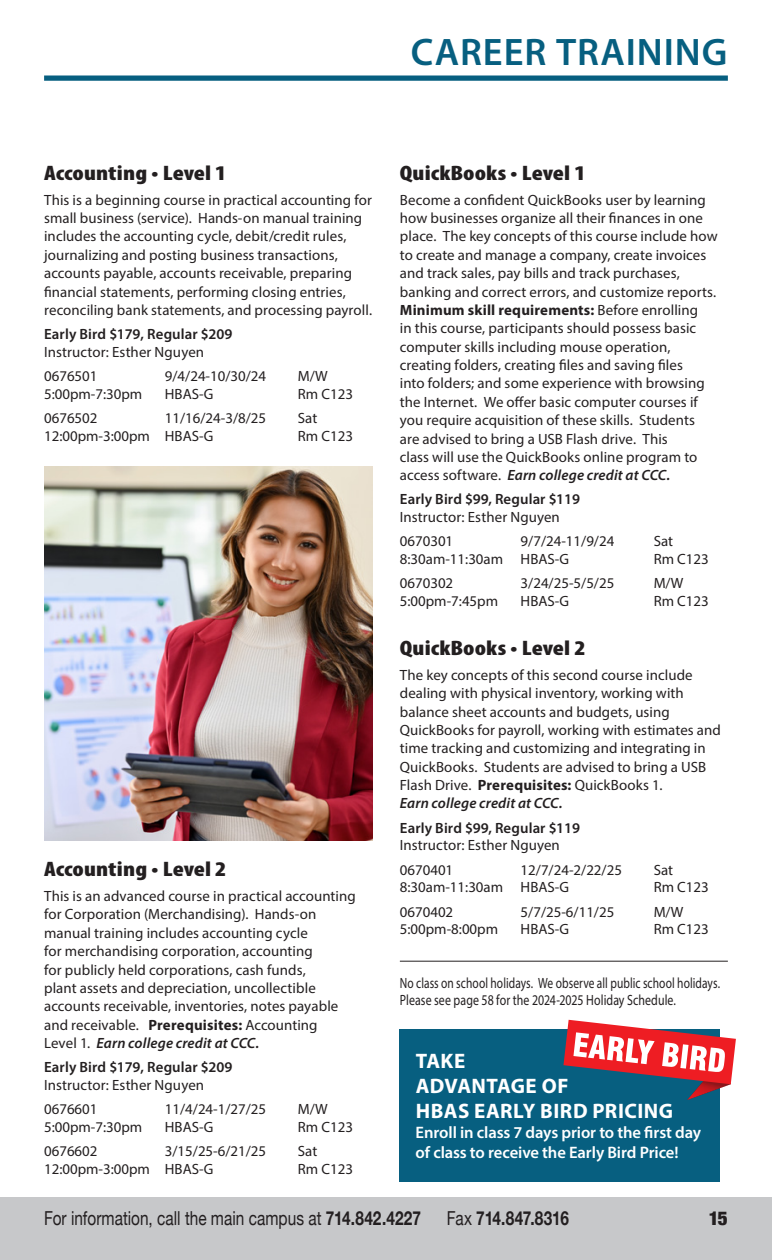
<style>
.page{position:relative;width:772px;height:1260px;background:#fff}
.page>*{position:absolute;margin:0;border:0;box-sizing:border-box;transform-origin:0 0}
.t1{font:600 38.5px "Myriad Pro";letter-spacing:.025em;color:#075f80}
.Body_copy{font:900 condensed 21px "Myriad Pro";letter-spacing:.005em;color:#231f20;scale:1.2 1}
.t2{font:700 21px/25.2px "Myriad Pro";letter-spacing:.02em;color:#fff}
.t3{font:19.25px "Helvetica Neue";color:#231f20;scale:.8 1}
.t4{font:700 19.25px "Helvetica Neue";letter-spacing:-.015em;color:#231f20;scale:.8 1}
.t5{font:900 condensed 19.25px "Helvetica Neue";color:#231f20}
.t6{font:600 16.62px/19.9px "Myriad Pro";letter-spacing:-.005em;color:#fff}
.Body_copy-2{font:14.88px/18.4px "Myriad Pro";letter-spacing:.005em;color:#231f20}
.Body_copy-3{font:600 14.88px/17.8px "Myriad Pro";letter-spacing:.005em;color:#231f20}
.Body_copy-4{font:14.88px "Myriad Pro";letter-spacing:.005em;color:#231f20;scale:.77 1}
.Body_copy-5{font:14.88px "Myriad Pro";letter-spacing:.005em;color:#231f20;scale:.8 1}
.s1{font-weight:400}
.s2{font-weight:700}
.s3{font-weight:600;font-style:italic}
</style>
<div class="page">
<div style="left:0;top:1197px;width:772px;height:63px;background:#c7c8ca"></div>
<div style="left:44px;top:76px;width:684px;height:5px;background:#075f80"></div>
<div style="left:400px;top:1029px;width:320px;height:152px;background:#075f80"></div>
<svg style="left:563px;top:1020px;width:173px;height:80px"></svg>
<hr style="left:400px;top:961px;width:328px;height:1px;background:#231f20">
<img style="left:44px;top:466px;width:328px;height:375px">
<p class="t1" style="left:411px;top:28px;width:318px">CAREER TRAINING</p>
<p class="Body_copy" style="left:44px;top:160px;width:153px">Accounting • Level 1</p>
<p class="Body_copy-2" style="left:44px;top:190px;width:329px">This is a beginning course in practical accounting for small business (service). Hands-on manual training includes the accounting cycle, debit/credit rules, journalizing and posting business transactions, accounts payable, accounts receivable, preparing financial statements, performing closing entries, reconciling bank statements, and processing payroll.</p>
<p class="Body_copy-3" style="left:44px;top:325px;width:190px">Early Bird $179, Regular $209<br><span class="s1">Instructor: Esther Nguyen</span></p>
<p class="Body_copy-2" style="left:44px;top:367px;width:55px">0676501</p>
<p class="Body_copy-2" style="left:165px;top:367px;width:103px">9/4/24-10/30/24</p>
<p class="Body_copy-2" style="left:298px;top:367px;width:31px">M/W</p>
<p class="Body_copy-2" style="left:44px;top:385px;width:100px">5:00pm-7:30pm</p>
<p class="Body_copy-2" style="left:165px;top:385px;width:50px">HBAS-G</p>
<p class="Body_copy-2" style="left:298px;top:385px;width:57px">Rm C123</p>
<p class="Body_copy-2" style="left:44px;top:409px;width:55px">0676502</p>
<p class="Body_copy-2" style="left:165px;top:409px;width:103px">11/16/24-3/8/25</p>
<p class="Body_copy-2" style="left:298px;top:409px;width:21px">Sat</p>
<p class="Body_copy-2" style="left:44px;top:427px;width:171px">12:00pm-3:00pm HBAS-G</p>
<p class="Body_copy-2" style="left:298px;top:427px;width:57px">Rm C123</p>
<p class="Body_copy" style="left:44px;top:856px;width:153px">Accounting • Level 2</p>
<p class="Body_copy-2" style="left:44px;top:887px;width:313px">This is an advanced course in practical accounting for Corporation (Merchandising). Hands-on manual training includes accounting cycle<br>for merchandising corporation, accounting<br>for publicly held corporations, cash funds,<br>plant assets and depreciation, uncollectible accounts receivable, inventories, notes payable and receivable. <span class="s2">Prerequisites:</span> Accounting<br>Level 1. <span class="s3">Earn college credit at CCC.</span></p>
<p class="Body_copy-3" style="left:44px;top:1058px;width:190px">Early Bird $179, Regular $209<br><span class="s1">Instructor: Esther Nguyen</span></p>
<p class="Body_copy-2" style="left:44px;top:1100px;width:55px">0676601</p>
<p class="Body_copy-2" style="left:165px;top:1100px;width:103px">11/4/24-1/27/25</p>
<p class="Body_copy-2" style="left:298px;top:1100px;width:31px">M/W</p>
<p class="Body_copy-2" style="left:44px;top:1118px;width:100px">5:00pm-7:30pm</p>
<p class="Body_copy-2" style="left:165px;top:1118px;width:50px">HBAS-G</p>
<p class="Body_copy-2" style="left:298px;top:1118px;width:57px">Rm C123</p>
<p class="Body_copy-2" style="left:44px;top:1142px;width:55px">0676602</p>
<p class="Body_copy-2" style="left:165px;top:1142px;width:103px">3/15/25-6/21/25</p>
<p class="Body_copy-2" style="left:298px;top:1142px;width:21px">Sat</p>
<p class="Body_copy-2" style="left:44px;top:1160px;width:171px">12:00pm-3:00pm HBAS-G</p>
<p class="Body_copy-2" style="left:298px;top:1160px;width:57px">Rm C123</p>
<p class="Body_copy" style="left:400px;top:160px;width:156px">QuickBooks • Level 1</p>
<p class="Body_copy-2" style="left:400px;top:190px;width:319px">Become a confident QuickBooks user by learning how businesses organize all their finances in one place. The key concepts of this course include how to create and manage a company, create invoices and track sales, pay bills and track purchases, banking and correct errors, and customize reports.<br><span class="s2">Minimum skill requirements:</span> Before enrolling<br>in this course, participants should possess basic computer skills including mouse operation, creating folders, creating files and saving files<br>into folders; and some experience with browsing the Internet. We offer basic computer courses if you require acquisition of these skills. Students are advised to bring a USB Flash drive. This<br>class will use the QuickBooks online program to access software. <span class="s3">Earn college credit at CCC.</span></p>
<p class="Body_copy-3" style="left:400px;top:490px;width:182px">Early Bird $99, Regular $119<br><span class="s1">Instructor: Esther Nguyen</span></p>
<p class="Body_copy-2" style="left:400px;top:532px;width:55px">0670301</p>
<p class="Body_copy-2" style="left:520px;top:532px;width:95px">9/7/24-11/9/24</p>
<p class="Body_copy-2" style="left:653px;top:532px;width:21px">Sat</p>
<p class="Body_copy-2" style="left:400px;top:550px;width:171px">8:30am-11:30am HBAS-G</p>
<p class="Body_copy-2" style="left:653px;top:550px;width:57px">Rm C123</p>
<p class="Body_copy-2" style="left:400px;top:574px;width:55px">0670302</p>
<p class="Body_copy-2" style="left:520px;top:574px;width:95px">3/24/25-5/5/25</p>
<p class="Body_copy-2" style="left:653px;top:574px;width:31px">M/W</p>
<p class="Body_copy-2" style="left:400px;top:592px;width:100px">5:00pm-7:45pm</p>
<p class="Body_copy-2" style="left:520px;top:592px;width:50px">HBAS-G</p>
<p class="Body_copy-2" style="left:653px;top:592px;width:57px">Rm C123</p>
<p class="Body_copy" style="left:400px;top:635px;width:156px">QuickBooks • Level 2</p>
<p class="Body_copy-2" style="left:400px;top:665px;width:323px">The key concepts of this second course include dealing with physical inventory, working with balance sheet accounts and budgets, using QuickBooks for payroll, working with estimates and time tracking and customizing and integrating in QuickBooks. Students are advised to bring a USB Flash Drive. <span class="s2">Prerequisites:</span> QuickBooks 1.<br><span class="s3">Earn college credit at CCC.</span></p>
<p class="Body_copy-3" style="left:400px;top:818px;width:182px">Early Bird $99, Regular $119<br><span class="s1">Instructor: Esther Nguyen</span></p>
<p class="Body_copy-2" style="left:400px;top:860px;width:55px">0670401</p>
<p class="Body_copy-2" style="left:520px;top:860px;width:103px">12/7/24-2/22/25</p>
<p class="Body_copy-2" style="left:653px;top:860px;width:21px">Sat</p>
<p class="Body_copy-2" style="left:400px;top:878px;width:171px">8:30am-11:30am HBAS-G</p>
<p class="Body_copy-2" style="left:653px;top:878px;width:57px">Rm C123</p>
<p class="Body_copy-2" style="left:400px;top:902px;width:55px">0670402</p>
<p class="Body_copy-2" style="left:520px;top:902px;width:95px">5/7/25-6/11/25</p>
<p class="Body_copy-2" style="left:653px;top:902px;width:31px">M/W</p>
<p class="Body_copy-2" style="left:400px;top:920px;width:100px">5:00pm-8:00pm</p>
<p class="Body_copy-2" style="left:520px;top:920px;width:50px">HBAS-G</p>
<p class="Body_copy-2" style="left:653px;top:920px;width:57px">Rm C123</p>
<p class="Body_copy-4" style="left:400px;top:974px;width:417px">No class on school holidays. We observe all public school holidays.</p>
<p class="Body_copy-5" style="left:400px;top:991px;width:347px">Please see page 58 for the 2024-2025 Holiday Schedule.</p>
<p class="t2" style="left:416px;top:1048px;width:259px">TAKE<br>ADVANTAGE OF<br>HBAS EARLY BIRD PRICING</p>
<p class="t6" style="left:415px;top:1122px;width:287px">Enroll in class 7 days prior to the first day of class to receive the Early Bird Price!</p>
<p class="t3" style="left:44px;top:1205px;width:473px">For information, call the main campus at <span class="s2">714.842.4227</span></p>
<p class="t4" style="left:447px;top:1203px;width:154px"><span class="s1">Fax</span> 714.847.8316</p>
<p class="t5" style="left:709px;top:1203px;width:21px">15</p>
</div>
